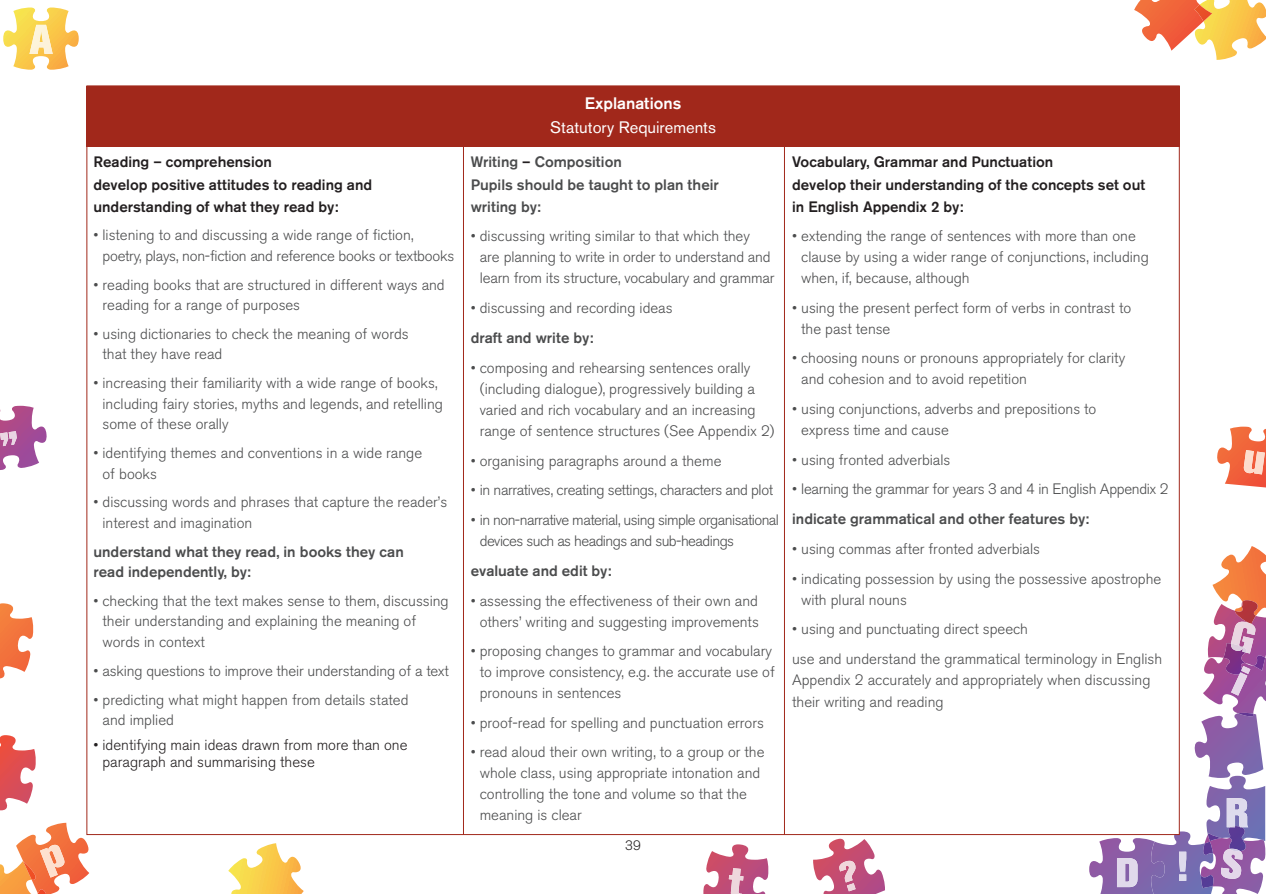
<style>
.page{position:relative;width:1266px;height:894px;background:#fff}
.page>*{position:absolute;margin:0;border:0;box-sizing:border-box;transform-origin:0 0}
.t1{font:16.5px "Akzidenz Grotesk BQ";color:#fff}
.t2{font:500 16.5px "Akzidenz Grotesk BQ";color:#fff}
.t3{font:300 15px/21px "Akzidenz Grotesk BQ";color:#4b4c4d}
.t4{font:500 15px/22px "Akzidenz Grotesk BQ";color:#4b4c4d}
.t5{font:500 15px/22px "Akzidenz Grotesk BQ";color:#231f20}
.t6{font:300 15px/21px "Akzidenz Grotesk BQ";letter-spacing:-.035em;color:#4b4c4d}
.t7{font:300 15px/16.5px "Akzidenz Grotesk BQ";color:#231f20}
.t8{font:300 15px "Akzidenz Grotesk BQ";letter-spacing:-.02em;color:#4b4c4d}
.t9{font:300 15px "Akzidenz Grotesk BQ";letter-spacing:-.025em;color:#4b4c4d}
.t10{font:300 13.5px "Akzidenz Grotesk BQ";color:#231f20}
.s1{color:#231f20}
</style>
<div class="page">
<svg style="left:228px;top:843px;width:76px;height:51px"></svg>
<svg style="left:0;top:735px;width:36px;height:75px"></svg>
<svg style="left:0;top:603px;width:34px;height:75px"></svg>
<svg style="left:3px;top:8px;width:76px;height:62px"></svg>
<svg style="left:703px;top:844px;width:66px;height:50px"></svg>
<svg style="left:1217px;top:427px;width:49px;height:61px"></svg>
<svg style="left:813px;top:839px;width:72px;height:55px"></svg>
<svg style="left:0;top:406px;width:47px;height:64px"></svg>
<div style="left:86px;top:86px;width:1093px;height:60px;background:#a1281b"></div>
<hr style="left:463px;top:138px;width:1px;height:697px;background:#a1281b">
<hr style="left:784px;top:138px;width:1px;height:697px;background:#a1281b">
<svg style="left:1134px;top:0;width:132px;height:60px"></svg>
<svg style="left:0;top:823px;width:91px;height:71px"></svg>
<svg style="left:1089px;top:546px;width:177px;height:348px"></svg>
<p class="t5" style="left:93px;top:151px;width:280px">Reading – comprehension<br>develop positive attitudes to reading and understanding of what they read by:</p>
<p class="t3" style="left:102px;top:225px;width:353px;line-height:20.4px;text-indent:-9px">• listening to and discussing a wide range of fiction, poetry, plays, non-fiction and reference books or textbooks</p>
<p class="t3" style="left:102px;top:275px;width:344px;line-height:20.4px;text-indent:-9px">• reading books that are structured in different ways and reading for a range of purposes</p>
<p class="t3" style="left:102px;top:324px;width:308px;line-height:20.4px;text-indent:-9px">• using dictionaries to check the meaning of words that they have read</p>
<p class="t3" style="left:102px;top:373px;width:342px;line-height:20.4px;text-indent:-9px">• increasing their familiarity with a wide range of books, including fairy stories, myths and legends, and retelling some of these orally</p>
<p class="t3" style="left:102px;top:443px;width:321px;line-height:20.4px;text-indent:-9px">• identifying themes and conventions in a wide range of books</p>
<p class="t3" style="left:102px;top:492px;width:346px;line-height:20.4px;text-indent:-9px">• discussing words and phrases that capture the reader’s interest and imagination</p>
<p class="t4" style="left:93px;top:541px;width:312px;line-height:20.4px">understand what they read, in books they can read independently, by:</p>
<p class="t3" style="left:102px;top:591px;width:348px;line-height:20.4px;text-indent:-9px">• checking that the text makes sense to them, discussing their understanding and explaining the meaning of words in context</p>
<p class="t3" style="left:93px;top:660px;width:357px">• asking questions to improve their understanding of a text</p>
<p class="t3" style="left:102px;top:689px;width:307px;line-height:20.4px;text-indent:-9px">• predicting what might happen from details stated and implied</p>
<p class="t7" style="left:102px;top:737px;width:306px;text-indent:-9px">• identifying main ideas drawn from more than one paragraph and summarising these</p>
<p class="t2" style="left:585px;top:94px;width:98px">Explanations</p>
<p class="t1" style="left:550px;top:118px;width:167px">Statutory Requirements</p>
<p class="t4" style="left:471px;top:151px;width:250px">Writing <span class="s1">–</span> Composition<br>Pupils should be taught to plan their writing by:</p>
<p class="t3" style="left:480px;top:226px;width:296px;text-indent:-9px">• discussing writing similar to that which they<br>are planning to write in order to understand and learn from its structure, vocabulary and grammar</p>
<p class="t3" style="left:471px;top:297px;width:203px">• discussing and recording ideas</p>
<p class="t4" style="left:471px;top:327px;width:124px">draft and write by:</p>
<p class="t3" style="left:480px;top:357px;width:296px;text-indent:-9px">• composing and rehearsing sentences orally (including dialogue), progressively building a varied and rich vocabulary and an increasing range of sentence structures (See Appendix 2)</p>
<p class="t3" style="left:471px;top:450px;width:252px">• organising paragraphs around a theme</p>
<p class="t9" style="left:471px;top:482px;width:304px">• in narratives, creating settings, characters and plot</p>
<p class="t6" style="left:480px;top:509px;width:301px;text-indent:-9px">• in non-narrative material, using simple organisational devices such as headings and sub-headings</p>
<p class="t4" style="left:471px;top:559px;width:142px">evaluate and edit by:</p>
<p class="t3" style="left:471px;top:590px;width:290px;text-align:center">• assessing the effectiveness of their own and others’ writing and suggesting improvements</p>
<p class="t3" style="left:480px;top:641px;width:296px;text-indent:-9px">• proposing changes to grammar and vocabulary to improve consistency, e.g. the accurate use of pronouns in sentences</p>
<p class="t3" style="left:471px;top:712px;width:295px">• proof-read for spelling and punctuation errors</p>
<p class="t3" style="left:480px;top:742px;width:286px;text-indent:-9px">• read aloud their own writing, to a group or the whole class, using appropriate intonation and controlling the tone and volume so that the meaning is clear</p>
<p class="t10" style="left:625px;top:838px;width:17px">39</p>
<p class="t5" style="left:792px;top:151px;width:354px">Vocabulary, Grammar and Punctuation<br>develop their understanding of the concepts set out in English Appendix 2 by:</p>
<p class="t3" style="left:801px;top:226px;width:349px;text-indent:-9px">• extending the range of sentences with more than one clause by using a wider range of conjunctions, including when, if, because, although</p>
<p class="t3" style="left:801px;top:297px;width:331px;text-indent:-9px">• using the present perfect form of verbs in contrast to the past tense</p>
<p class="t3" style="left:801px;top:348px;width:326px;text-indent:-9px">• choosing nouns or pronouns appropriately for clarity and cohesion and to avoid repetition</p>
<p class="t3" style="left:801px;top:399px;width:297px;text-indent:-9px">• using conjunctions, adverbs and prepositions to express time and cause</p>
<p class="t3" style="left:792px;top:449px;width:160px">• using fronted adverbials</p>
<p class="t8" style="left:792px;top:481px;width:378px">• learning the grammar for years 3 and 4 in English Appendix 2</p>
<p class="t4" style="left:792px;top:508px;width:299px">indicate grammatical and other features by:</p>
<p class="t3" style="left:792px;top:539px;width:249px">• using commas after fronted adverbials</p>
<p class="t3" style="left:801px;top:568px;width:362px;text-indent:-9px">• indicating possession by using the possessive apostrophe with plural nouns</p>
<p class="t3" style="left:792px;top:614px;width:372px;line-height:29.5px">• using and punctuating direct speech<br>use and understand the grammatical terminology in English</p>
<p class="t3" style="left:792px;top:669px;width:360px;line-height:21.9px">Appendix 2 accurately and appropriately when discussing their writing and reading</p>
</div>
